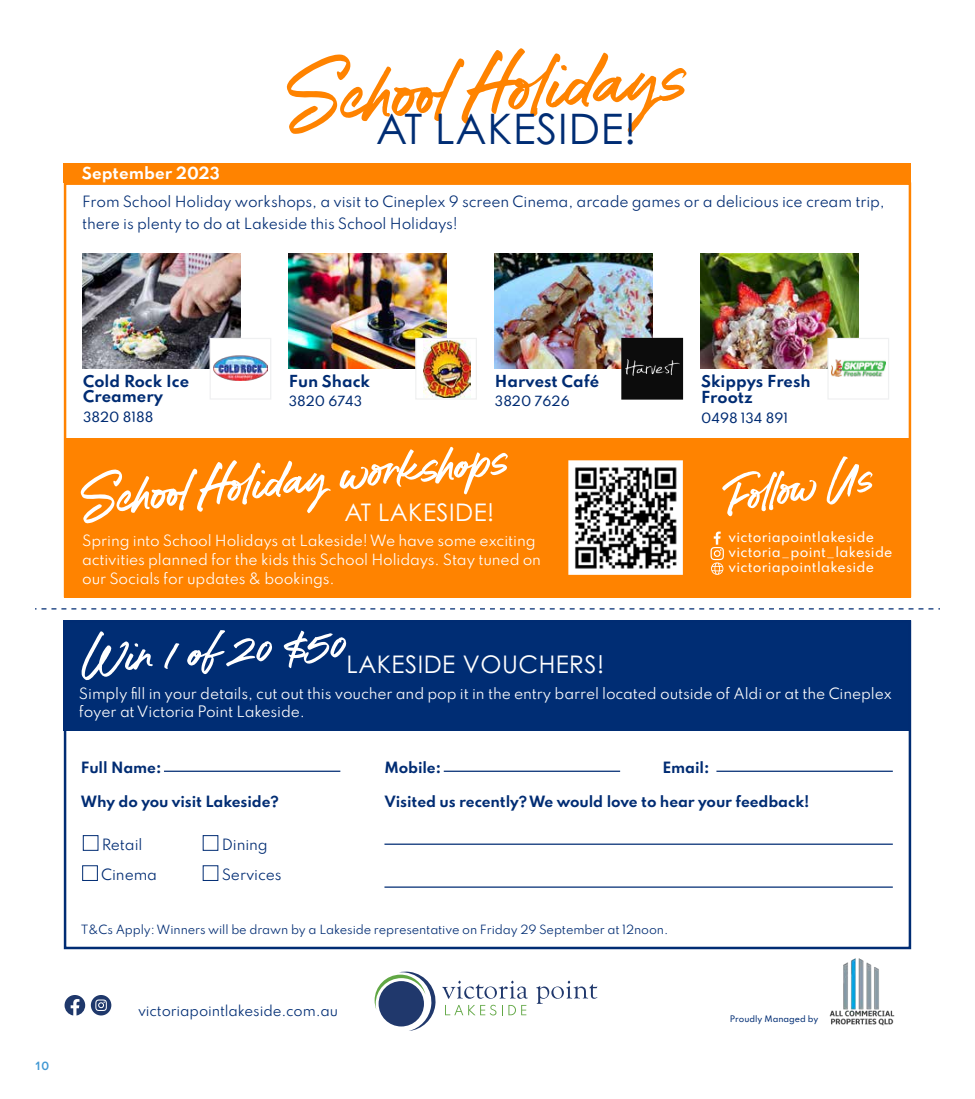
<style>
.page{position:relative;width:975px;height:1099px;background:#fff}
.page>*{position:absolute;margin:0;border:0;box-sizing:border-box;transform-origin:0 0}
.t1{font:116.75px "Kokomo Breeze";color:#ff8300}
.t2{font:77.12px "Kokomo Breeze";color:#fff}
.t3{font:73.5px "Kokomo Breeze";color:#fff}
.t4{font:71.62px "Kokomo Breeze";color:#fff}
.t5{font:42.12px "Century Gothic Pro";letter-spacing:.02em;color:#002d74}
.t6{font:24.25px "Century Gothic Pro";letter-spacing:.02em;color:#fff}
.t7{font:700 15px "Spartan";color:#fff}
.t8{font:700 14.62px/15px "Spartan";color:#002c73}
.t9{font:13.75px/18.8px "Spartan";letter-spacing:-.01em;color:#fff}
.t10{font:13.75px/22.4px "Spartan";letter-spacing:-.01em;color:#002c73}
.t11{font:700 13.75px "Spartan";letter-spacing:-.01em;color:#002c73}
.t12{font:13.12px "Spartan";letter-spacing:-.01em;color:#002d74}
.t13{font:500 12.5px/15px "Spartan";letter-spacing:.02em;color:#fff}
.t14{font:500 12.5px "Spartan";color:#002c73}
.t15{font:600 12.5px "Proxima Nova";color:#4198d3}
.t16{font:11.25px "Spartan";letter-spacing:-.01em;color:#002c73}
.t17{font:500 7.88px "Spartan";color:#002d74}
</style>
<div class="page">
<div style="left:64px;top:620px;width:847px;height:111px;background:#002d74"></div>
<div style="left:64px;top:163px;width:847px;height:19px;background:#ff8300"></div>
<svg style="left:65px;top:995px;width:20px;height:20px"></svg>
<svg style="left:91px;top:995px;width:20px;height:20px"></svg>
<svg style="left:536px;top:980px;width:61px;height:23px"></svg>
<svg style="left:374px;top:971px;width:154px;height:60px"></svg>
<img style="left:829px;top:958px;width:66px;height:67px">
<div style="left:65px;top:438px;width:846px;height:159px;background:#ff8300"></div>
<img style="left:494px;top:253px;width:158px;height:116px">
<div style="left:622px;top:338px;width:60px;height:61px;background:#0c0c0c"></div>
<img style="left:625px;top:359px;width:54px;height:16px">
<div style="left:621px;top:338px;width:62px;height:61px;border:1px solid #0c0c0c"></div>
<img style="left:288px;top:253px;width:158px;height:116px">
<div style="left:416px;top:338px;width:60px;height:61px;background:#fff"></div>
<img style="left:423px;top:340px;width:48px;height:57px">
<div style="left:415px;top:338px;width:62px;height:61px;border:1px solid #eff0f0"></div>
<img style="left:83px;top:253px;width:157px;height:116px">
<div style="left:210px;top:338px;width:61px;height:61px;background:#fff"></div>
<img style="left:214px;top:355px;width:53px;height:25px">
<div style="left:209px;top:338px;width:62px;height:61px;border:1px solid #eff0f1"></div>
<img style="left:700px;top:253px;width:158px;height:116px">
<div style="left:828px;top:338px;width:60px;height:61px;background:#fff"></div>
<img style="left:831px;top:359px;width:54px;height:17px">
<div style="left:827px;top:338px;width:62px;height:61px;border:1px solid #eff0f1"></div>
<div style="left:83px;top:835px;width:15px;height:15px;border:1px solid #002c73"></div>
<div style="left:203px;top:835px;width:15px;height:15px;border:1px solid #002c73"></div>
<div style="left:82px;top:865px;width:16px;height:16px;border:1px solid #002c73"></div>
<div style="left:203px;top:865px;width:15px;height:16px;border:1px solid #002c73"></div>
<svg style="left:35px;top:608px;width:904px;height:1px"></svg>
<hr style="left:164px;top:770px;width:176px;height:1px;background:#002c73">
<hr style="left:443px;top:770px;width:177px;height:1px;background:#002c73">
<hr style="left:716px;top:770px;width:176px;height:1px;background:#002c73">
<hr style="left:384px;top:843px;width:508px;height:1px;background:#002c73">
<hr style="left:384px;top:886px;width:508px;height:1px;background:#002c73">
<div style="left:64px;top:620px;width:847px;height:329px;border:2px solid #002c73"></div>
<img style="left:572px;top:464px;width:106px;height:107px">
<div style="left:568px;top:460px;width:114px;height:115px;border:3px solid #fff"></div>
<svg style="left:710px;top:531px;width:13px;height:44px"></svg>
<p class="t7" style="left:82px;top:161px;width:140px">September 2023</p>
<h1 class="t1" style="left:286px;top:41px;width:397px;rotate:-3deg">Schoo l Hol idays</h1>
<h3 class="t5" style="left:376px;top:103px;width:262px">AT LAKESIDE!</h3>
<p class="t10" style="left:82px;top:189px;width:804px">From School Holiday workshops, a visit to Cineplex 9 screen Cinema, arcade games or a delicious ice cream trip, there is plenty to do at Lakeside this School Holidays!</p>
<p class="t15" style="left:35px;top:1056px;width:15px">10</p>
<p class="t8" style="left:83px;top:373px;width:107px">Cold Rock Ice<br>Creamery</p>
<p class="t14" style="left:83px;top:407px;width:72px">3820 8188</p>
<p class="t8" style="left:289px;top:373px;width:83px">Fun Shack</p>
<p class="t14" style="left:289px;top:391px;width:75px">3820 6743</p>
<p class="t8" style="left:495px;top:373px;width:106px">Harvest Café</p>
<p class="t14" style="left:495px;top:391px;width:76px">3820 7626</p>
<h2 class="t2" style="left:79px;top:460px;width:427px;rotate:-5deg">Schoo l Hol iday workshops</h2>
<h3 class="t6" style="left:344px;top:497px;width:151px">AT LAKESIDE!</h3>
<p class="t9" style="left:82px;top:531px;width:460px">Spring into School Holidays at Lakeside! We have some exciting activities planned for the kids this School Holidays. Stay tuned on our Socials for updates &amp; bookings.</p>
<h3 class="t3" style="left:82px;top:621px;width:264px;rotate:-3deg">Win 1 of 20 $50</h3>
<h3 class="t6" style="left:346px;top:649px;width:259px">LAKESIDE VOUCHERS!</h3>
<p class="t8" style="left:701px;top:373px;width:111px;line-height:15.9px">Skippys Fresh<br>Frootz</p>
<p class="t14" style="left:701px;top:408px;width:88px">0498 134 891</p>
<h3 class="t4" style="left:723px;top:462px;width:146px;rotate:-8deg">Fol low Us</h3>
<p class="t13" style="left:728px;top:529px;width:165px">victoriapointlakeside victoria_point_lakeside victoriapointlakeside</p>
<p class="t9" style="left:79px;top:683px;width:814px">Simply fill in your details, cut out this voucher and pop it in the entry barrel located outside of Aldi or at the Cineplex foyer at Victoria Point Lakeside.</p>
<p class="t11" style="left:81px;top:756px;width:82px">Full Name:</p>
<p class="t11" style="left:384px;top:756px;width:58px">Mobile:</p>
<p class="t11" style="left:662px;top:756px;width:49px">Email:</p>
<p class="t11" style="left:81px;top:790px;width:199px">Why do you visit Lakeside?</p>
<p class="t11" style="left:384px;top:790px;width:426px">Visited us recently? We would love to hear your feedback!</p>
<p class="t10" style="left:102px;top:832px;width:42px">Retail</p>
<p class="t10" style="left:222px;top:832px;width:48px">Dining</p>
<p class="t10" style="left:101px;top:862px;width:57px">Cinema</p>
<p class="t10" style="left:222px;top:862px;width:61px">Services</p>
<p class="t16" style="left:81px;top:920px;width:589px">T&amp;Cs Apply: Winners will be drawn by a Lakeside representative on Friday 29 September at 12noon.</p>
<p class="t12" style="left:138px;top:1000px;width:202px">victoriapointlakeside.com.au</p>
<p class="t17" style="left:729px;top:1012px;width:90px">Proudly Managed by</p>
</div>
